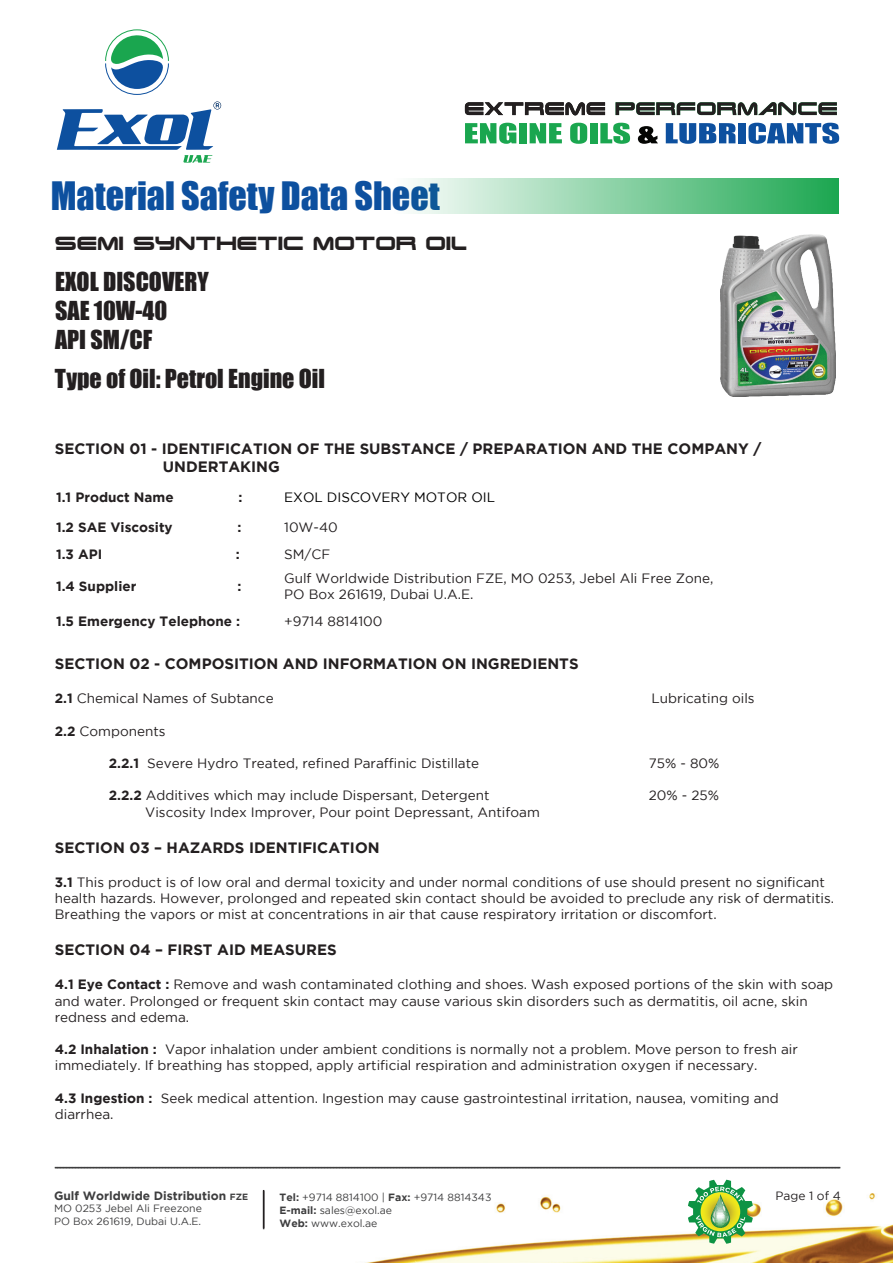
<style>
.page{position:relative;width:893px;height:1263px;background:#fff}
.page>*{position:absolute;margin:0;border:0;box-sizing:border-box;transform-origin:0 0}
.t1{font:36px "Impact";color:#0d509f}
.t2{font:24px/28.8px "Impact";color:#231f20}
.t3{font:18px "Terminator Real NFI";color:#231f20}
.t4{font:700 15px/18px "Gotham";color:#231f20}
.t5{font:13.5px/16.2px "Gotham";color:#231f20}
.t6{font:700 13.5px "Gotham";color:#231f20}
.t7{font:13.5px "Gotham";color:#000}
.t8{font:700 12px "Gotham";color:#3e3e3f}
.t9{font:12px "Gotham";color:#231f20}
.t10{font:10.5px/12.6px "Gotham";color:#3e3e3f}
.t11{font:700 9px "Gotham";color:#3e3e3f}
.s1{font-weight:700}
</style>
<div class="page">
<img style="left:365px;top:1194px;width:528px;height:69px">
<hr style="left:263px;top:1191px;width:1px;height:38px;background:#3e3e3f">
<svg style="left:55px;top:1166px;width:785px;height:3px;background:#939393"></svg>
<div style="left:392px;top:179px;width:447px;height:35px;background:linear-gradient(to right,#fffeff,#1ca650)"></div>
<svg style="left:465px;top:123px;width:51px;height:21px"></svg>
<div style="left:519px;top:123px;width:8px;height:20px;background:#1aa64f"></div>
<svg style="left:530px;top:123px;width:32px;height:20px"></svg>
<svg style="left:570px;top:123px;width:17px;height:21px"></svg>
<div style="left:590px;top:123px;width:7px;height:20px;background:#1aa64f"></div>
<svg style="left:600px;top:123px;width:30px;height:21px"></svg>
<svg style="left:638px;top:126px;width:20px;height:18px"></svg>
<svg style="left:666px;top:123px;width:69px;height:21px"></svg>
<div style="left:738px;top:123px;width:8px;height:20px;background:#0d509f"></div>
<svg style="left:748px;top:123px;width:91px;height:21px"></svg>
<svg style="left:465px;top:102px;width:140px;height:13px"></svg>
<svg style="left:616px;top:102px;width:221px;height:13px"></svg>
<hr style="left:263px;top:1190px;width:1px;height:38px;background:#231f20">
<svg style="left:105px;top:29px;width:64px;height:66px"></svg>
<svg style="left:57px;top:102px;width:164px;height:61px"></svg>
<svg style="left:688px;top:1180px;width:65px;height:64px"></svg>
<img style="left:720px;top:235px;width:116px;height:162px">
<h1 class="t1" style="left:51px;top:167px;width:390px">Material Safety Data Sheet</h1>
<h3 class="t3" style="left:55px;top:235px;width:71px">SEMI</h3>
<h3 class="t3" style="left:133px;top:235px;width:172px">SYNTHETIC</h3>
<h2 class="t2" style="left:55px;top:267px;width:155px">EXOL DISCOVERY<br>SAE 10W-40<br>API SM/CF</h2>
<h3 class="t3" style="left:313px;top:235px;width:105px">MOTOR</h3>
<h2 class="t2" style="left:55px;top:363px;width:272px">Type of Oil: Petrol Engine Oil</h2>
<h3 class="t3" style="left:425px;top:235px;width:43px">OIL</h3>
<p class="t4" style="left:163px;top:439px;width:600px;text-indent:-108px">SECTION 01 - IDENTIFICATION OF THE SUBSTANCE / PREPARATION AND THE COMPANY /<br>UNDERTAKING</p>
<p class="t6" style="left:56px;top:489px;width:119px">1.1 Product Name</p>
<p class="t6" style="left:238px;top:489px;width:5px">:</p>
<p class="t7" style="left:284px;top:490px;width:212px">EXOL DISCOVERY MOTOR OIL</p>
<p class="t6" style="left:56px;top:519px;width:118px">1.2 SAE Viscosity</p>
<p class="t6" style="left:238px;top:519px;width:5px">:</p>
<p class="t5" style="left:284px;top:519px;width:55px">10W-40</p>
<p class="t6" style="left:56px;top:546px;width:48px">1.3 API</p>
<p class="t6" style="left:236px;top:546px;width:5px">:</p>
<p class="t5" style="left:284px;top:545px;width:48px">SM/CF</p>
<p class="t6" style="left:56px;top:578px;width:82px">1.4 Supplier</p>
<p class="t6" style="left:238px;top:578px;width:5px">:</p>
<p class="t6" style="left:56px;top:614px;width:186px">1.5 Emergency Telephone :</p>
<p class="t5" style="left:284px;top:570px;width:431px">Gulf Worldwide Distribution FZE, MO 0253, Jebel Ali Free Zone,</p>
<p class="t5" style="left:284px;top:580px;width:191px;line-height:27.3px">PO Box 261619, Dubai U A. E. . +9714 8814100</p>
<p class="t4" style="left:55px;top:654px;width:525px">SECTION 02 - COMPOSITION AND INFORMATION ON INGREDIENTS</p>
<p class="t5" style="left:55px;top:690px;width:220px"><span class="s1">2.1</span> Chemical Names of Subtance</p>
<p class="t5" style="left:55px;top:722px;width:112px"><span class="s1">2.2</span> Components</p>
<p class="t5" style="left:652px;top:690px;width:105px">Lubricating oils</p>
<p class="t6" style="left:109px;top:755px;width:32px">2.2.1</p>
<p class="t5" style="left:147px;top:755px;width:334px">Severe Hydro Treated, refined Paraffinic Distillate</p>
<p class="t5" style="left:649px;top:755px;width:72px">75% - 80%</p>
<p class="t5" style="left:145px;top:787px;width:396px;text-indent:-36px"><span class="s1">2.2.2</span> Additives which may include Dispersant, Detergent<br>Viscosity Index Improver, Pour point Depressant, Antifoam</p>
<p class="t4" style="left:55px;top:838px;width:326px">SECTION 03 – HAZARDS IDENTIFICATION</p>
<p class="t5" style="left:55px;top:874px;width:781px"><span class="s1">3.1</span> This product is of low oral and dermal toxicity and under normal conditions of use should present no significant health hazards. However, prolonged and repeated skin contact should be avoided to preclude any risk of dermatitis.<br>Breathing the vapors or mist at concentrations in air that cause respiratory irritation or discomfort.</p>
<p class="t4" style="left:55px;top:940px;width:283px">SECTION 04 – FIRST AID MEASURES</p>
<p class="t5" style="left:55px;top:976px;width:780px"><span class="s1">4.1 Eye Contact :</span> Remove and wash contaminated clothing and shoes. Wash exposed portions of the skin with soap and water. Prolonged or frequent skin contact may cause various skin disorders such as dermatitis, oil acne, skin redness and edema.</p>
<p class="t5" style="left:165px;top:1041px;width:634px">Vapor inhalation under ambient conditions is normally not a problem. Move person to fresh air</p>
<p class="t5" style="left:649px;top:787px;width:72px">20% - 25%</p>
<p class="t6" style="left:55px;top:1042px;width:104px">4.2 Inhalation :</p>
<p class="t5" style="left:55px;top:1057px;width:704px">immediately If. breathing has stopped, apply artificial respiration and administration oxygen if necessary.</p>
<p class="t5" style="left:161px;top:1090px;width:619px">Seek medical attention. Ingestion may cause gastrointestinal irritation, nausea, vomiting and</p>
<p class="t6" style="left:55px;top:1090px;width:99px">4.3 Ingestion :</p>
<p class="t5" style="left:55px;top:1106px;width:60px">diarrhea.</p>
<p class="t8" style="left:54px;top:1188px;width:174px">Gulf Worldwide Distribution</p>
<p class="t10" style="left:54px;top:1202px;width:149px">MO 0253 Jebel Ali Freezone<br>PO Box 261619, Dubai U A. E. .</p>
<p class="t11" style="left:230px;top:1191px;width:20px">FZE</p>
<p class="t10" style="left:280px;top:1191px;width:213px"><span class="s1">Tel:</span> +9714 8814100 | <span class="s1">Fax:</span> +9714 8814343<br><span class="s1">E-mail:</span> sales@exol.ae<br><span class="s1">Web:</span> www.exol.ae</p>
<p class="t9" style="left:775px;top:1188px;width:67px">Page 1 of 4</p>
</div>
